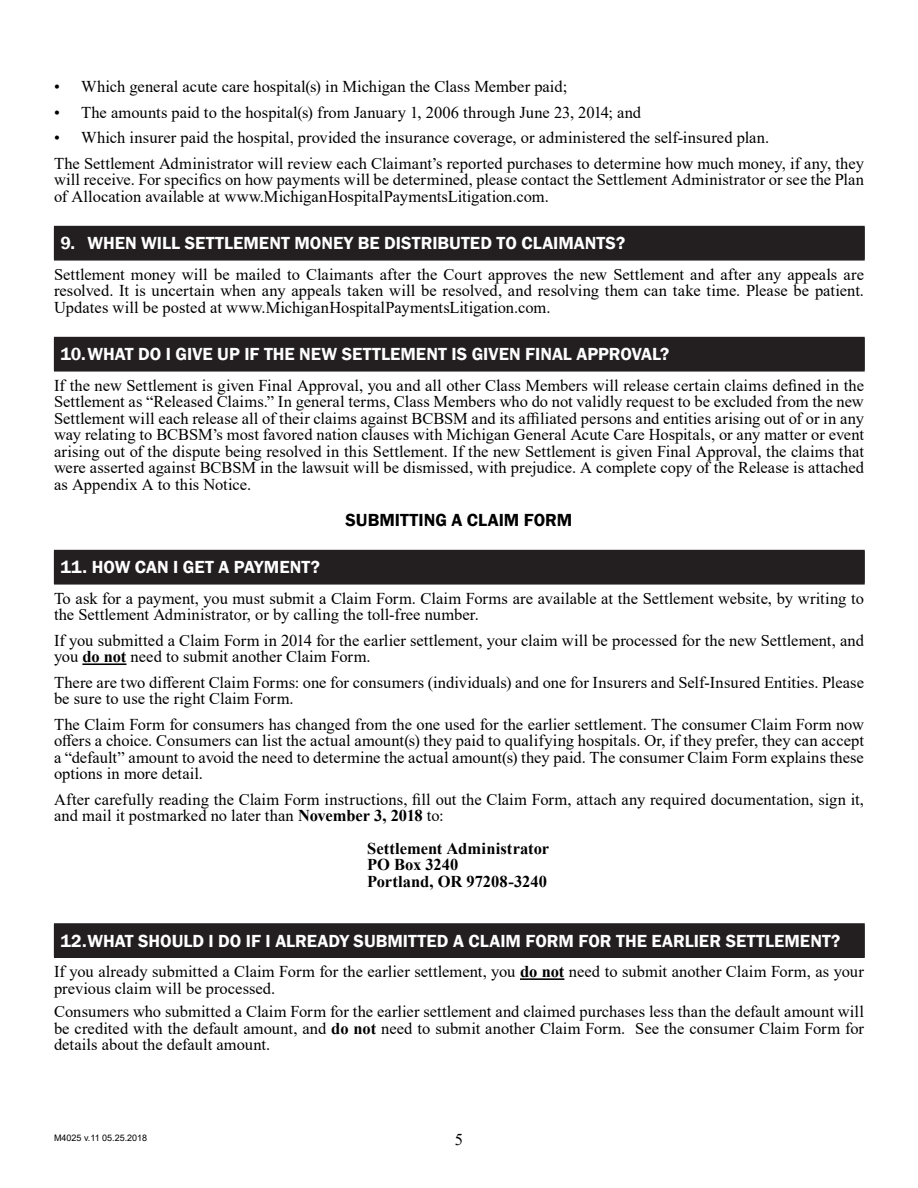
<style>
.page{position:relative;width:918px;height:1188px;background:#fff}
.page>*{position:absolute;margin:0;border:0;box-sizing:border-box;transform-origin:0 0}
.t1{font:600 18px "Franklin Gothic";color:#fff}
.Black_H1{font:600 18px "Franklin Gothic";color:#000}
.Body_Copy{font:16.5px/16.5px "Times New Roman";color:#000}
.Address_3_up_Spacing{font:16.5px/16.5px "Times New Roman";color:#000;text-align:justify}
.Address{font:700 16.5px/16.5px "Times New Roman";color:#000}
.t2{font:9px "Arial";color:#000}
.s1{font-weight:700}
</style>
<div class="page">
<hr style="left:82px;top:663px;width:44px;height:2px;background:#000">
<hr style="left:520px;top:978px;width:44px;height:2px;background:#000">
<div style="left:54px;top:226px;width:810px;height:34px;background:#231f20"></div>
<hr style="left:54px;top:226px;width:811px;height:1px;background:#231f20">
<hr style="left:864px;top:227px;width:1px;height:33px;background:#231f20">
<hr style="left:54px;top:260px;width:811px;height:1px;background:#231f20">
<div style="left:54px;top:337px;width:810px;height:34px;background:#231f20"></div>
<hr style="left:54px;top:337px;width:811px;height:1px;background:#231f20">
<hr style="left:864px;top:338px;width:1px;height:33px;background:#231f20">
<hr style="left:54px;top:371px;width:811px;height:1px;background:#231f20">
<div style="left:54px;top:550px;width:810px;height:34px;background:#231f20"></div>
<hr style="left:54px;top:550px;width:811px;height:1px;background:#231f20">
<hr style="left:864px;top:551px;width:1px;height:33px;background:#231f20">
<hr style="left:54px;top:584px;width:811px;height:1px;background:#231f20">
<div style="left:54px;top:924px;width:810px;height:33px;background:#231f20"></div>
<hr style="left:54px;top:923px;width:811px;height:1px;background:#231f20">
<hr style="left:864px;top:924px;width:1px;height:33px;background:#231f20">
<hr style="left:54px;top:957px;width:811px;height:1px;background:#231f20">
<p class="Body_Copy" style="left:54px;top:78px;width:515px">• Which general acute care hospital(s) in Michigan the Class Member paid;</p>
<p class="Body_Copy" style="left:54px;top:104px;width:589px">• The amounts paid to the hospital(s) from January 1, 2006 through June 23, 2014; and</p>
<p class="Body_Copy" style="left:54px;top:129px;width:717px">• Which insurer paid the hospital, provided the insurance coverage, or administered the self-insured plan.</p>
<p class="Body_Copy" style="left:54px;top:155px;width:812px;text-align:justify">The Settlement Administrator will review each Claimant’s reported purchases to determine how much money, if any, they will receive. For specifics on how payments will be determined, please contact the Settlement Administrator or see the Plan of Allocation available at www.MichiganHospitalPaymentsLitigation.com.</p>
<p class="t1" style="left:60px;top:232px;width:566px">9. WHEN WILL SETTLEMENT MONEY BE DISTRIBUTED TO CLAIMANTS?</p>
<p class="Address_3_up_Spacing" style="left:54px;top:266px;width:812px">Settlement money will be mailed to Claimants after the Court approves the new Settlement and after any appeals are resolved. It is uncertain when any appeals taken will be resolved, and resolving them can take time. Please be patient.<br>Updates will be posted at www.MichiganHospitalPaymentsLitigation.com.</p>
<p class="t1" style="left:60px;top:343px;width:610px">10.WHAT DO I GIVE UP IF THE NEW SETTLEMENT IS GIVEN FINAL APPROVAL?</p>
<p class="Body_Copy" style="left:54px;top:377px;width:812px;text-align:justify">If the new Settlement is given Final Approval, you and all other Class Members will release certain claims defined in the Settlement as “Released Claims.” In general terms, Class Members who do not validly request to be excluded from the new Settlement will each release all of their claims against BCBSM and its affiliated persons and entities arising out of or in any way relating to BCBSM’s most favored nation clauses with Michigan General Acute Care Hospitals, or any matter or event arising out of the dispute being resolved in this Settlement. If the new Settlement is given Final Approval, the claims that were asserted against BCBSM in the lawsuit will be dismissed, with prejudice. A complete copy of the Release is attached as Appendix A to this Notice.</p>
<p class="Black_H1" style="left:346px;top:509px;width:228px">SUBMITTING A CLAIM FORM</p>
<p class="t1" style="left:60px;top:556px;width:261px">11. HOW CAN I GET A PAYMENT?</p>
<p class="Body_Copy" style="left:54px;top:590px;width:812px">To ask for a payment, you must submit a Claim Form. Claim Forms are available at the Settlement website, by writing to the Settlement Administrator, or by calling the toll-free number.</p>
<p class="Body_Copy" style="left:54px;top:632px;width:812px">If you submitted a Claim Form in 2014 for the earlier settlement, your claim will be processed for the new Settlement, and you <span class="s1">do not</span> need to submit another Claim Form.</p>
<p class="Body_Copy" style="left:54px;top:674px;width:812px">There are two different Claim Forms: one for consumers (individuals) and one for Insurers and Self-Insured Entities. Please be sure to use the right Claim Form.</p>
<p class="Body_Copy" style="left:54px;top:716px;width:812px;text-align:justify">The Claim Form for consumers has changed from the one used for the earlier settlement. The consumer Claim Form now offers a choice. Consumers can list the actual amount(s) they paid to qualifying hospitals. Or, if they prefer, they can accept a “default” amount to avoid the need to determine the actual amount(s) they paid. The consumer Claim Form explains these options in more detail.</p>
<p class="Body_Copy" style="left:54px;top:791px;width:811px">After carefully reading the Claim Form instructions, fill out the Claim Form, attach any required documentation, sign it, and mail it postmarked no later than <span class="s1">November 3, 2018</span> to:</p>
<p class="Address" style="left:367px;top:839px;width:184px">Settlement Administrator<br>PO Box 3240<br>Portland, OR 97208-3240</p>
<p class="t1" style="left:60px;top:930px;width:782px">12.WHAT SHOULD I DO IF I ALREADY SUBMITTED A CLAIM FORM FOR THE EARLIER SETTLEMENT?</p>
<p class="Address_3_up_Spacing" style="left:54px;top:963px;width:812px">If you already submitted a Claim Form for the earlier settlement, you <span class="s1">do not</span> need to submit another Claim Form, as your previous claim will be processed.</p>
<p class="Address_3_up_Spacing" style="left:54px;top:1003px;width:812px">Consumers who submitted a Claim Form for the earlier settlement and claimed purchases less than the default amount will be credited with the default amount, and <span class="s1">do not</span> need to submit another Claim Form. See the consumer Claim Form for details about the default amount.</p>
<p class="t2" style="left:54px;top:1131px;width:95px">M4025 v.11 05.25.2018</p>
<p class="Body_Copy" style="left:455px;top:1131px;width:10px">5</p>
</div>
